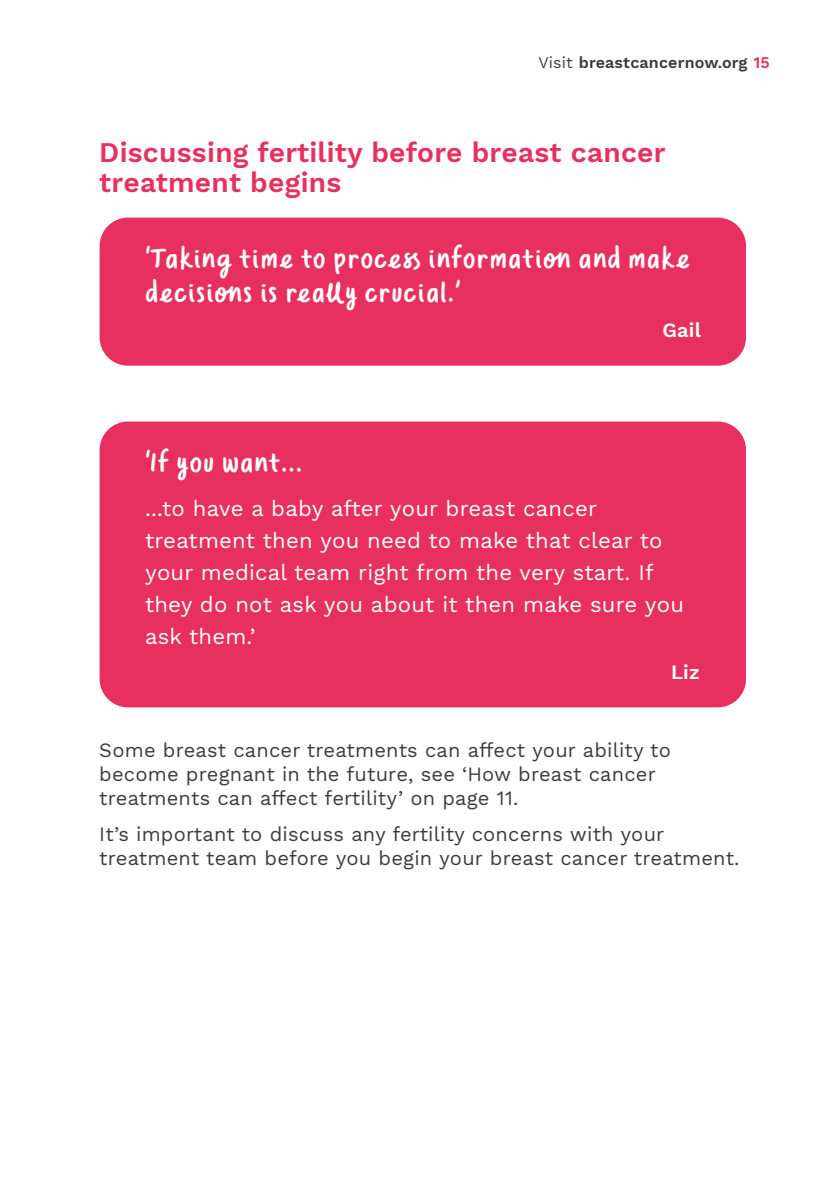
<style>
.page{position:relative;width:840px;height:1191px;background:#fff}
.page>*{position:absolute;margin:0;border:0;box-sizing:border-box;transform-origin:0 0}
.t1{font:28px/33.6px "Erika";letter-spacing:.01em;color:#fff}
.t2{font:600 28px/30px "Work Sans";letter-spacing:.01em;color:#e83060}
.t3{font:22px/32px "Work Sans";letter-spacing:.01em;color:#fff}
.t4{font:20px/24px "Work Sans";letter-spacing:.01em;color:#3c3c3b}
.t5{font:600 20px "Work Sans";letter-spacing:.01em;color:#fff}
.t6{font:600 16px "Work Sans";letter-spacing:.01em;color:#3c3c3b}
.s1{font-weight:400}
.s2{color:#e83060}
</style>
<div class="page">
<div style="left:100px;top:218px;width:645px;height:148px;background:#e83060;border-radius:28px"></div>
<div style="left:100px;top:421px;width:645px;height:286px;background:#e83060;border-radius:28px"></div>
<p class="t6" style="left:538px;top:53px;width:233px"><span class="s1">Visit</span> breastcancernow.org <span class="s2">15</span></p>
<h1 class="t2" style="left:99px;top:139px;width:567px">Discussing fertility before breast cancer treatment begins</h1>
<h1 class="t1" style="left:145px;top:243px;width:546px">‘Taking time to process information and make decisions is really crucial.’</h1>
<p class="t5" style="left:662px;top:319px;width:40px">Gail</p>
<h1 class="t1" style="left:145px;top:446px;width:159px">‘If you want...</h1>
<p class="t3" style="left:145px;top:493px;width:540px">...to have a baby after your breast cancer treatment then you need to make that clear to your medical team right from the very start. If they do not ask you about it then make sure you ask them.’</p>
<p class="t5" style="left:670px;top:660px;width:30px">Liz</p>
<p class="t4" style="left:99px;top:739px;width:573px">Some breast cancer treatments can affect your ability to become pregnant in the future, see ‘How breast cancer treatments can affect fertility’ on page 11.</p>
<p class="t4" style="left:99px;top:822px;width:641px">It’s important to discuss any fertility concerns with your treatment team before you begin your breast cancer treatment.</p>
</div>
